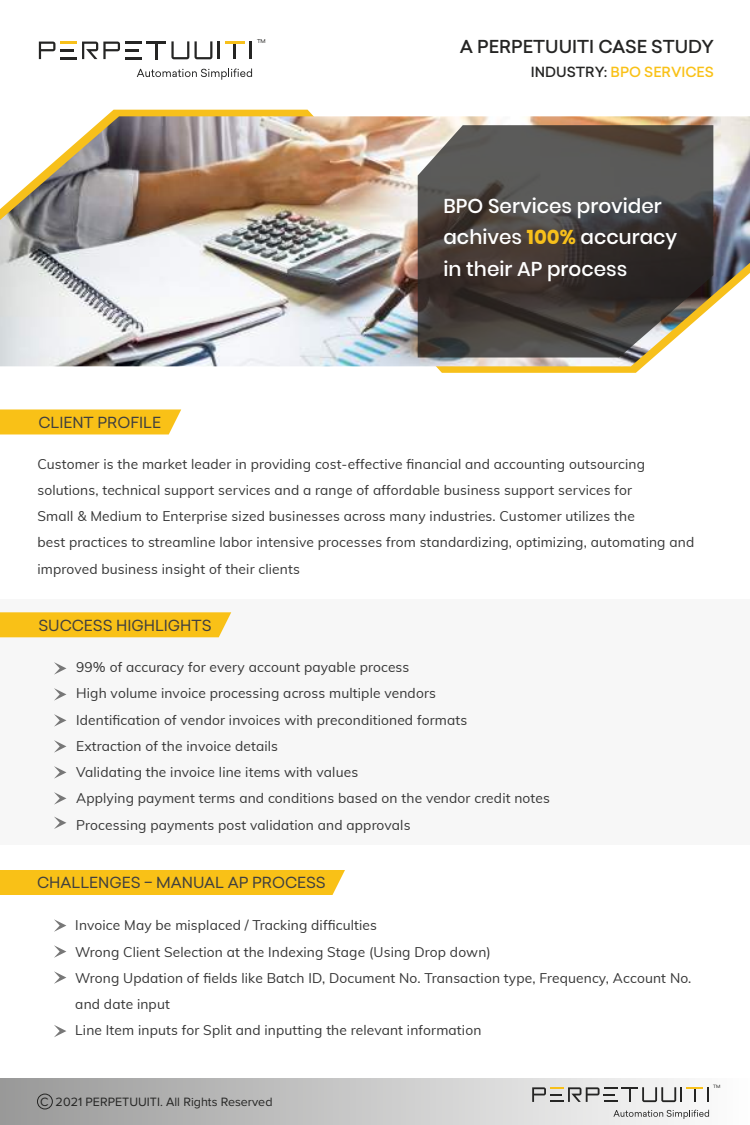
<style>
.page{position:relative;width:750px;height:1125px;background:#fff}
.page>*{position:absolute;margin:0;border:0;box-sizing:border-box;transform-origin:0 0}
.t1{font:500 20px/31.2px "Poppins";color:#fff}
.t2{font:500 17.5px "Sailec";color:#252524}
.t3{font:15px "Sailec";color:#3f3f3f}
.t4{font:13.75px/26.2px "Muli";letter-spacing:.01em;color:#353535}
.t5{font:500 13.75px "Sailec";color:#f9c117}
.t6{font:12.5px "Proxima Nova";color:#252524}
.t7{font:5.25px "Sailec";color:#252524}
.t8{font:4.38px "Sailec";color:#252524}
.s1{color:#252524}
.s2{font-weight:700;color:#f7c01b}
</style>
<div class="page">
<svg style="left:428px;top:366px;width:216px;height:7px;background:#f6c738"></svg>
<svg style="left:106px;top:110px;width:208px;height:6px"></svg>
<div style="left:0;top:600px;width:750px;height:245px;background:#f7f7f7"></div>
<svg style="left:0;top:409px;width:181px;height:25px;background:#f9c422"></svg>
<svg style="left:39px;top:42px;width:16px;height:17px"></svg>
<svg style="left:234px;top:44px;width:2px;height:15px"></svg>
<hr style="left:225px;top:42px;width:20px;height:2px;background:#f7c01b">
<svg style="left:195px;top:41px;width:17px;height:18px"></svg>
<svg style="left:218px;top:41px;width:2px;height:18px"></svg>
<svg style="left:250px;top:42px;width:2px;height:17px"></svg>
<svg style="left:61px;top:42px;width:80px;height:17px"></svg>
<svg style="left:147px;top:41px;width:42px;height:18px"></svg>
<svg style="left:137px;top:68px;width:115px;height:12px"></svg>
<img style="left:0;top:116px;width:750px;height:250px">
<svg style="left:418px;top:125px;width:295px;height:233px;background:#514c47"></svg>
<div style="left:0;top:612px;width:231px;height:25px;background:#f9c117"></div>
<svg style="left:54px;top:662px;width:12px;height:13px"></svg>
<svg style="left:54px;top:688px;width:12px;height:13px"></svg>
<svg style="left:54px;top:714px;width:12px;height:13px"></svg>
<svg style="left:54px;top:740px;width:12px;height:13px"></svg>
<svg style="left:54px;top:766px;width:12px;height:13px"></svg>
<svg style="left:54px;top:792px;width:12px;height:13px"></svg>
<svg style="left:54px;top:817px;width:12px;height:12px"></svg>
<div style="left:0;top:870px;width:345px;height:25px;background:#f9c117"></div>
<div style="left:0;top:1079px;width:750px;height:46px;background:linear-gradient(to right,#989898,#fefefe)"></div>
<svg style="left:532px;top:1087px;width:177px;height:15px"></svg>
<svg style="left:613px;top:1110px;width:96px;height:9px"></svg>
<div style="left:37px;top:1094px;width:16px;height:15px;border:1px solid #252524;border-radius:50%"></div>
<svg style="left:54px;top:919px;width:12px;height:13px"></svg>
<svg style="left:54px;top:945px;width:12px;height:13px"></svg>
<svg style="left:54px;top:971px;width:12px;height:13px"></svg>
<svg style="left:54px;top:1025px;width:12px;height:12px"></svg>
<p class="t7" style="left:257px;top:37px;width:10px">TM</p>
<p class="t3" style="left:38px;top:412px;width:124px">CLIENT PROFILE</p>
<p class="t2" style="left:460px;top:34px;width:256px">A PERPETUUITI CASE STUDY</p>
<p class="t5" style="left:531px;top:63px;width:185px"><span class="s1">INDUSTRY:</span> BPO SERVICES</p>
<h1 class="t1" style="left:443px;top:191px;width:235px">BPO Services provider achives <span class="s2">100%</span> accuracy in their AP process</h1>
<p class="t4" style="left:38px;top:450px;width:658px">Customer is the market leader in providing cost-effective financial and accounting outsourcing solutions, technical support services and a range of affordable business support services for<br>Small &amp; Medium to Enterprise sized businesses across many industries. Customer utilizes the<br>best practices to streamline labor intensive processes from standardizing, optimizing, automating and improved business insight of their clients</p>
<p class="t3" style="left:38px;top:615px;width:175px">SUCCESS HIGHLIGHTS</p>
<p class="t4" style="left:76px;top:653px;width:475px">99% of accuracy for every account payable process<br>High volume invoice processing across multiple vendors<br>Identification of vendor invoices with preconditioned formats<br>Extraction of the invoice details<br>Validating the invoice line items with values<br>Applying payment terms and conditions based on the vendor credit notes Processing payments post validation and approvals</p>
<p class="t3" style="left:37px;top:873px;width:290px">CHALLENGES – MANUAL AP PROCESS</p>
<p class="t4" style="left:75px;top:912px;width:618px">Invoice May be misplaced / Tracking difficulties<br>Wrong Client Selection at the Indexing Stage (Using Drop down)<br>Wrong Updation of fields like Batch ID, Document No. Transaction type, Frequency, Account No. and date input<br>Line Item inputs for Split and inputting the relevant information</p>
<p class="t6" style="left:40px;top:1095px;width:234px">C 2021 PERPETUUITI. All Rights Reserved</p>
<p class="t8" style="left:713px;top:1084px;width:9px">TM</p>
</div>
